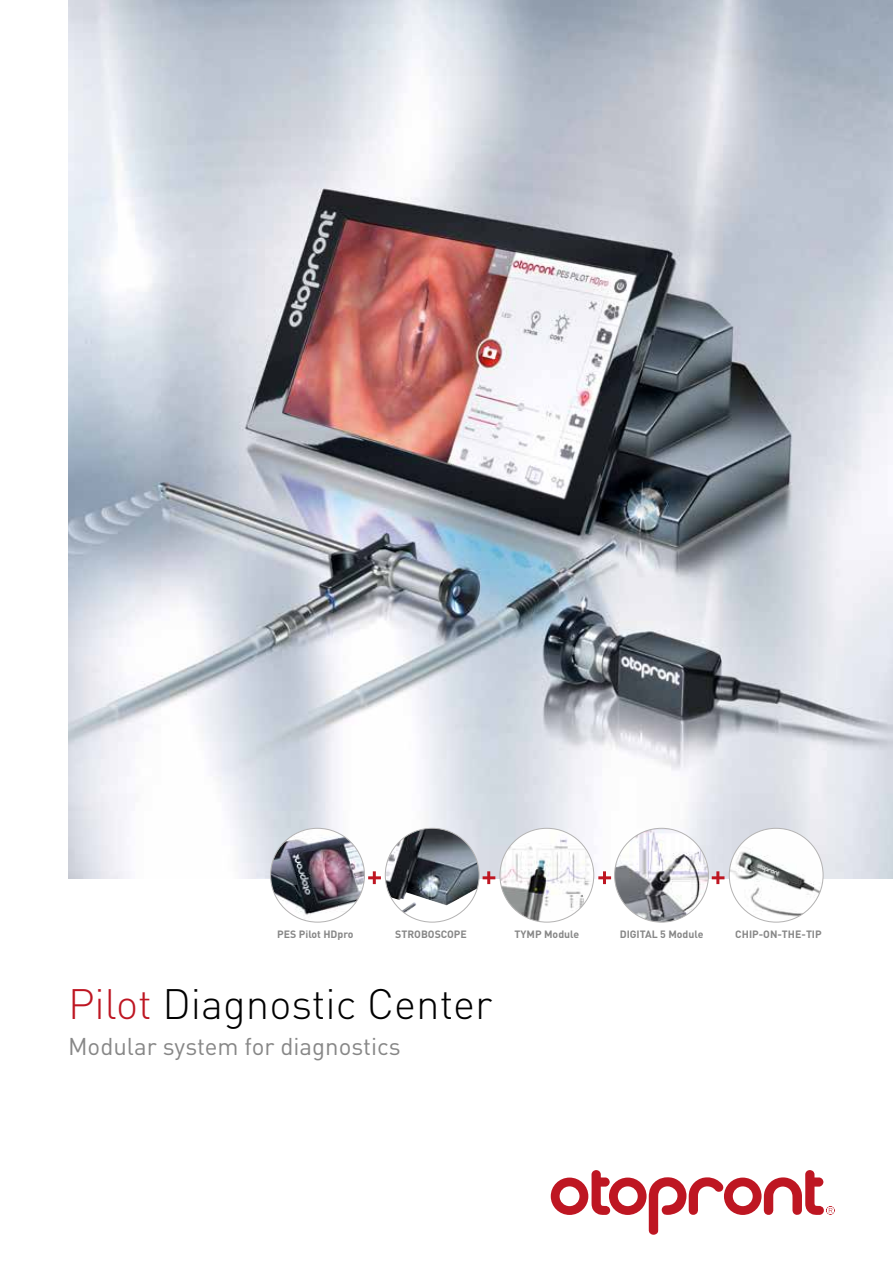
<style>
.page{position:relative;width:893px;height:1263px;background:#fff}
.page>*{position:absolute;margin:0;border:0;box-sizing:border-box;transform-origin:0 0}
.t1{font:300 42px "DIN Pro";color:#000}
.t2{font:24px "DIN Pro";color:#878787}
.t3{font:700 10.5px "DIN Pro";color:#878787}
.s1{color:#be1622}
</style>
<div class="page">
<img style="left:68px;top:0;width:825px;height:878px">
<svg style="left:551px;top:1170px;width:284px;height:65px"></svg>
<img style="left:729px;top:830px;width:94px;height:92px">
<img style="left:385px;top:828px;width:94px;height:85px">
<img style="left:271px;top:828px;width:93px;height:94px;border-radius:47px">
<img style="left:615px;top:828px;width:93px;height:94px;border-radius:47px">
<img style="left:500px;top:828px;width:94px;height:94px;border-radius:47px">
<svg style="left:368px;top:871px;width:13px;height:13px"></svg>
<svg style="left:483px;top:871px;width:12px;height:13px"></svg>
<svg style="left:598px;top:871px;width:13px;height:13px"></svg>
<svg style="left:712px;top:871px;width:12px;height:13px"></svg>
<p class="t3" style="left:277px;top:927px;width:78px">PES Pilot HDpro</p>
<p class="t3" style="left:395px;top:927px;width:73px">STROBOSCOPE</p>
<p class="t3" style="left:515px;top:927px;width:66px">TYMP Module</p>
<p class="t3" style="left:620px;top:927px;width:85px">DIGITAL 5 Module</p>
<p class="t3" style="left:735px;top:927px;width:88px">CHIP-ON-THE-TIP</p>
<h1 class="t1" style="left:68px;top:975px;width:426px"><span class="s1">Pilot</span> Diagnostic Center</h1>
<h2 class="t2" style="left:68px;top:1030px;width:334px">Modular system for diagnostics</h2>
</div>
